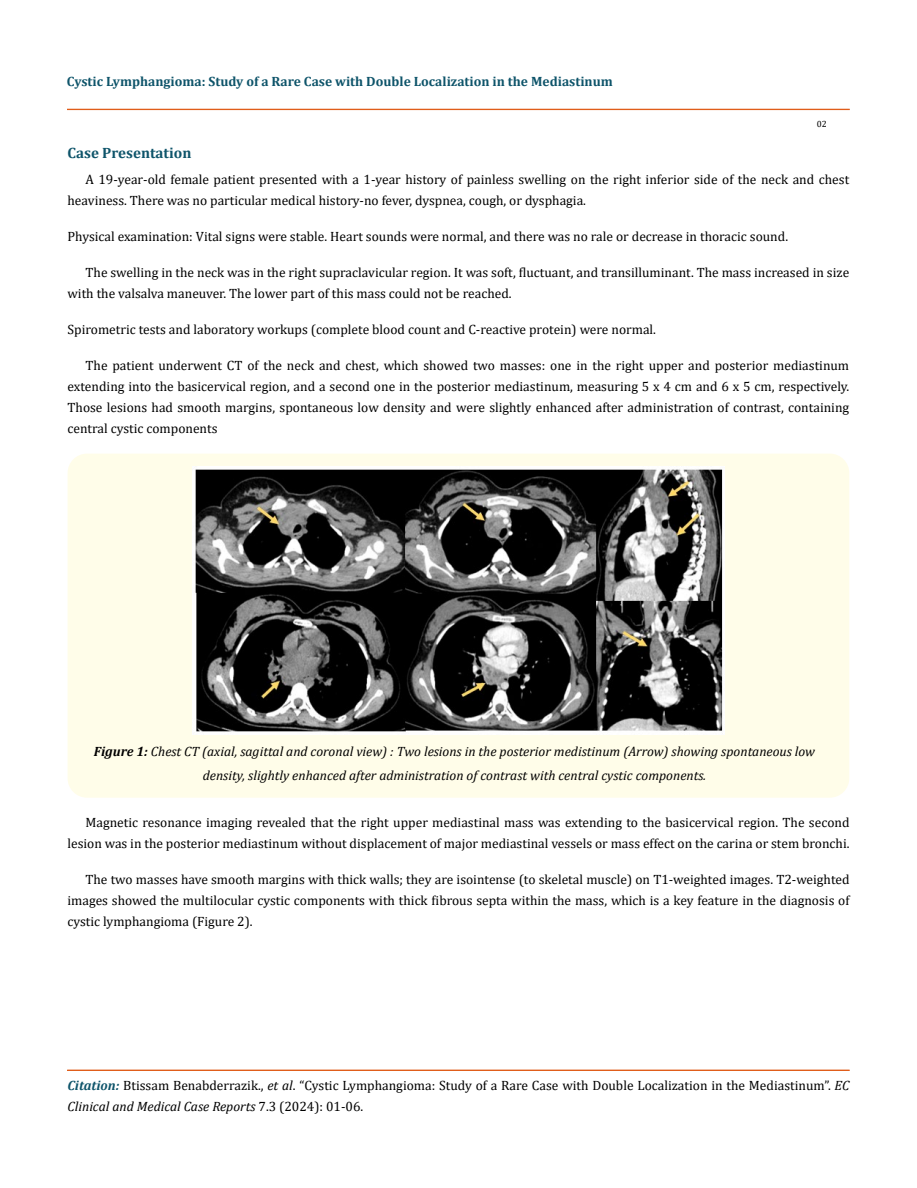
<style>
.page{position:relative;width:917px;height:1188px;background:#fff}
.page>*{position:absolute;margin:0;border:0;box-sizing:border-box;transform-origin:0 0}
.t1{font:700 15px "Cambria";color:#0e546a}
.t2{font:13.5px/21px "Cambria";color:#000}
.t3{font:italic 13.5px/24px "Cambria";color:#000;text-align:center}
.t4{font:700 13.5px "Cambria";color:#0e546a}
.t5{font:9px "Cambria";color:#000}
.s1{font-weight:700}
.s2{font-weight:700;font-style:italic;color:#0e546a}
.s3{font-style:italic}
</style>
<div class="page">
<div style="left:67px;top:109px;width:782px;height:1px;border:1px solid #e05d1a"></div>
<div style="left:67px;top:1070px;width:782px;height:1px;border:1px solid #e05d1a"></div>
<div style="left:68px;top:454px;width:781px;height:344px;background:#fffde9;border-radius:19px"></div>
<img style="left:192px;top:466px;width:532px;height:269px">
<p class="t4" style="left:67px;top:72px;width:547px">Cystic Lymphangioma: Study of a Rare Case with Double Localization in the Mediastinum</p>
<p class="t5" style="left:816px;top:118px;width:11px">02</p>
<p class="t1" style="left:68px;top:143px;width:125px">Case Presentation</p>
<p class="t2" style="left:68px;top:169px;width:783px;text-indent:18px">A 19-year-old female patient presented with a 1-year history of painless swelling on the right inferior side of the neck and chest heaviness. There was no particular medical history-no fever, dyspnea, cough, or dysphagia.</p>
<p class="t2" style="left:68px;top:226px;width:722px">Physical examination: Vital signs were stable. Heart sounds were normal, and there was no rale or decrease in thoracic sound.</p>
<p class="t2" style="left:68px;top:262px;width:783px;text-indent:18px">The swelling in the neck was in the right supraclavicular region. It was soft, fluctuant, and transilluminant. The mass increased in size with the valsalva maneuver. The lower part of this mass could not be reached.</p>
<p class="t2" style="left:68px;top:319px;width:590px">Spirometric tests and laboratory workups (complete blood count and C-reactive protein) were normal.</p>
<p class="t2" style="left:68px;top:355px;width:783px;text-align:justify;text-indent:18px">The patient underwent CT of the neck and chest, which showed two masses: one in the right upper and posterior mediastinum extending into the basicervical region, and a second one in the posterior mediastinum, measuring 5 x 4 cm and 6 x 5 cm, respectively.<br>Those lesions had smooth margins, spontaneous low density and were slightly enhanced after administration of contrast, containing central cystic components</p>
<p class="t3" style="left:94px;top:738px;width:722px"><span class="s1">Figure 1:</span> Chest CT (axial, sagittal and coronal view) : Two lesions in the posterior medistinum (Arrow) showing spontaneous low density, slightly enhanced after administration of contrast with central cystic components.</p>
<p class="t2" style="left:67px;top:812px;width:783px;text-align:right">Magnetic resonance imaging revealed that the right upper mediastinal mass was extending to the basicervical region. The second lesion was in the posterior mediastinum without displacement of major mediastinal vessels or mass effect on the carina or stem bronchi.</p>
<p class="t2" style="left:67px;top:869px;width:783px;text-align:justify;text-indent:18px">The two masses have smooth margins with thick walls; they are isointense (to skeletal muscle) on T1-weighted images. T2-weighted images showed the multilocular cystic components with thick fibrous septa within the mass, which is a key feature in the diagnosis of cystic lymphangioma (Figure 2).</p>
<p class="t2" style="left:68px;top:1075px;width:783px"><span class="s2">Citation:</span> Btissam Benabderrazik., <span class="s3">et al</span>. “Cystic Lymphangioma: Study of a Rare Case with Double Localization in the Mediastinum”. <span class="s3">EC<br>Clinical and Medical Case Reports</span> 7.3 (2024): 01-06.</p>
</div>
